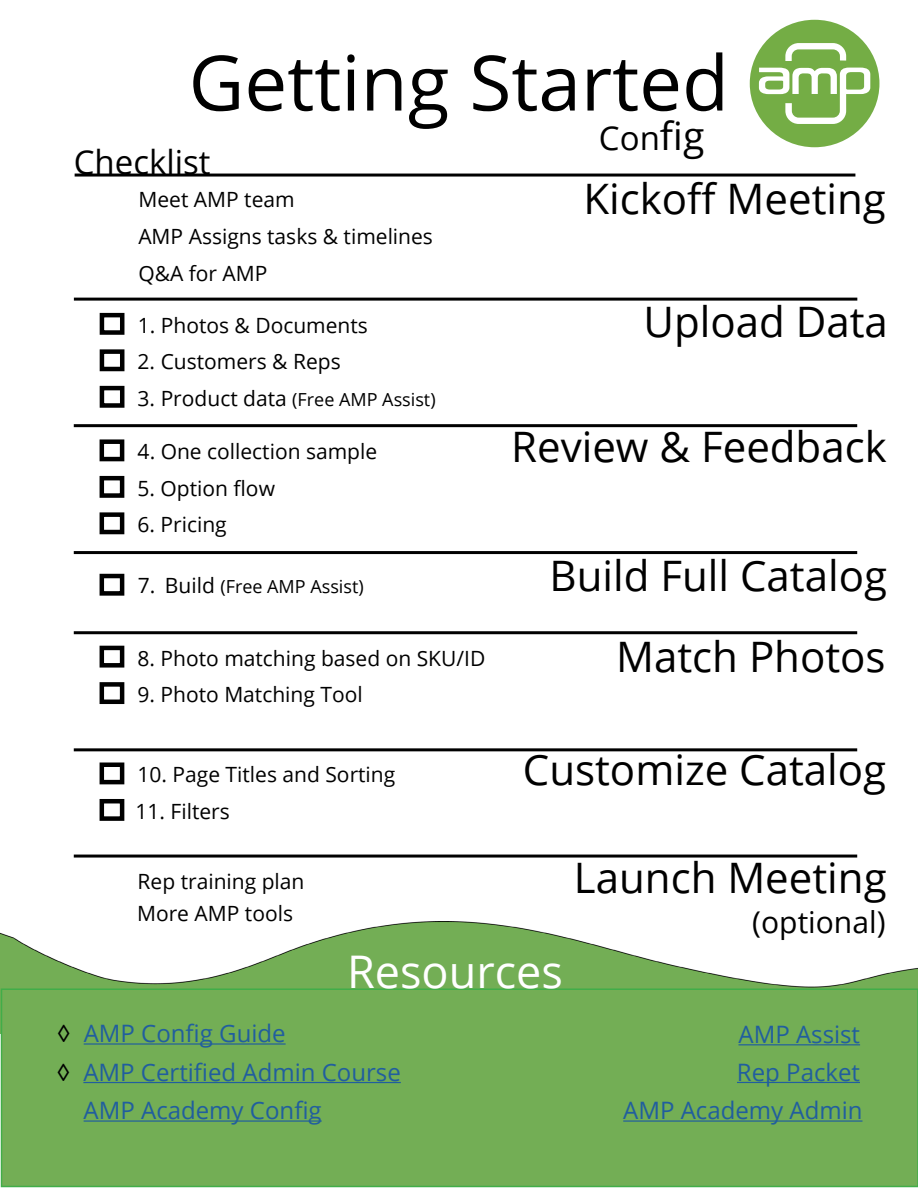
<style>
.page{position:relative;width:918px;height:1188px;background:#fff}
.page>*{position:absolute;margin:0;border:0;box-sizing:border-box;transform-origin:0 0}
.t1{font:76.5px "Open Sans";color:#000}
.t2{font:45px "Open Sans";color:#fff}
.t3{font:42px "Open Sans";color:#000}
.t4{font:33px "Open Sans";color:#000}
.t5{font:30px "Open Sans";color:#000}
.t6{font:24px/38.5px "Open Sans";color:#215e9e}
.t7{font:21px/36.5px "Open Sans";color:#000}
.t8{font:18px "Open Sans";color:#000}
.s1{font-size:39px}
.s2{font-size:21px}
.s3{color:#000}
</style>
<div class="page">
<img style="left:0;top:921px;width:918px;height:113px">
<div style="left:2px;top:989px;width:916px;height:197px;background:#73ae55"></div>
<div style="left:1px;top:988px;width:917px;height:199px;border:2px solid #41ad49"></div>
<hr style="left:75px;top:174px;width:780px;height:3px;background:#000">
<hr style="left:74px;top:298px;width:783px;height:3px;background:#000">
<hr style="left:74px;top:631px;width:783px;height:3px;background:#000">
<hr style="left:74px;top:748px;width:783px;height:3px;background:#000">
<hr style="left:74px;top:855px;width:783px;height:3px;background:#000">
<hr style="left:84px;top:1043px;width:202px;height:2px;background:#215e9e">
<hr style="left:83px;top:1082px;width:318px;height:1px;background:#215e9e">
<hr style="left:738px;top:1044px;width:122px;height:1px;background:#215e9e">
<hr style="left:623px;top:1120px;width:239px;height:2px;background:#215e9e">
<hr style="left:737px;top:1082px;width:123px;height:1px;background:#215e9e">
<div style="left:100px;top:313px;width:24px;height:22px;border:4px solid #000"></div>
<div style="left:100px;top:349px;width:24px;height:22px;border:4px solid #000"></div>
<div style="left:100px;top:386px;width:24px;height:22px;border:4px solid #000"></div>
<div style="left:100px;top:646px;width:24px;height:22px;border:4px solid #000"></div>
<div style="left:100px;top:682px;width:24px;height:22px;border:4px solid #000"></div>
<div style="left:100px;top:763px;width:24px;height:21px;border:4px solid #000"></div>
<div style="left:100px;top:799px;width:24px;height:22px;border:4px solid #000"></div>
<svg style="left:750px;top:20px;width:129px;height:127px"></svg>
<hr style="left:74px;top:424px;width:783px;height:3px;background:#000">
<div style="left:100px;top:439px;width:24px;height:22px;border:4px solid #000"></div>
<div style="left:100px;top:476px;width:24px;height:22px;border:4px solid #000"></div>
<div style="left:100px;top:512px;width:24px;height:22px;border:4px solid #000"></div>
<hr style="left:74px;top:551px;width:783px;height:3px;background:#000">
<hr style="left:84px;top:1120px;width:238px;height:2px;background:#215e9e">
<div style="left:100px;top:574px;width:24px;height:22px;border:4px solid #000"></div>
<h1 class="t1" style="left:189px;top:30px;width:542px">Getting Started</h1>
<h3 class="t4" style="left:599px;top:115px;width:107px">Con<span class="s1">fig</span></h3>
<h3 class="t4" style="left:74px;top:139px;width:138px">Checklist</h3>
<p class="t7" style="left:139px;top:181px;width:158px">Meet AMP team</p>
<h3 class="t3" style="left:583px;top:170px;width:304px">Kickoff Meeting</h3>
<p class="t7" style="left:138px;top:218px;width:296px">AMP Assigns tasks &amp; timelines<br>Q&amp;A for AMP</p>
<h3 class="t3" style="left:643px;top:293px;width:246px">Upload Data</h3>
<p class="t7" style="left:138px;top:306px;width:232px">1. Photos &amp; Documents</p>
<p class="t7" style="left:138px;top:343px;width:205px">2. Customers &amp; Reps</p>
<p class="t8" style="left:138px;top:387px;width:300px"><span class="s2">3. Product data</span> (Free AMP Assist)</p>
<p class="t7" style="left:138px;top:433px;width:241px">4. One collection sample</p>
<p class="t7" style="left:138px;top:469px;width:139px">5. Option flow</p>
<p class="t7" style="left:138px;top:506px;width:91px">6. Pricing</p>
<p class="t8" style="left:138px;top:574px;width:227px"><span class="s2">7. Build</span> (Free AMP Assist)</p>
<p class="t7" style="left:138px;top:639px;width:349px">8. Photo matching based on SKU/ID</p>
<p class="t7" style="left:138px;top:676px;width:227px">9. Photo Matching Tool</p>
<p class="t7" style="left:138px;top:756px;width:259px">10. Page Titles and Sorting</p>
<p class="t7" style="left:136px;top:793px;width:96px">11. Filters</p>
<p class="t7" style="left:137px;top:865px;width:169px;line-height:31.3px">Rep training plan<br>More AMP tools</p>
<h3 class="t3" style="left:511px;top:418px;width:377px">Review &amp; Feedback</h3>
<h3 class="t3" style="left:549px;top:547px;width:339px">Build Full Catalog</h3>
<h3 class="t3" style="left:616px;top:628px;width:271px">Match Photos</h3>
<h3 class="t3" style="left:523px;top:741px;width:365px">Customize Catalog</h3>
<h3 class="t3" style="left:574px;top:849px;width:314px">Launch Meeting</h3>
<h3 class="t5" style="left:752px;top:901px;width:135px">(optional)</h3>
<h2 class="t2" style="left:347px;top:941px;width:217px">Resources</h2>
<p class="t6" style="left:56px;top:1014px;width:346px"><span class="s3">◊</span> AMP Config Guide<br><span class="s3">◊</span> AMP Certified Admin Course</p>
<p class="t6" style="left:738px;top:1014px;width:123px">AMP Assist</p>
<p class="t6" style="left:623px;top:1091px;width:241px">AMP Academy Admin</p>
<p class="t6" style="left:737px;top:1052px;width:124px">Rep Packet</p>
<p class="t6" style="left:84px;top:1091px;width:240px">AMP Academy Config</p>
</div>
